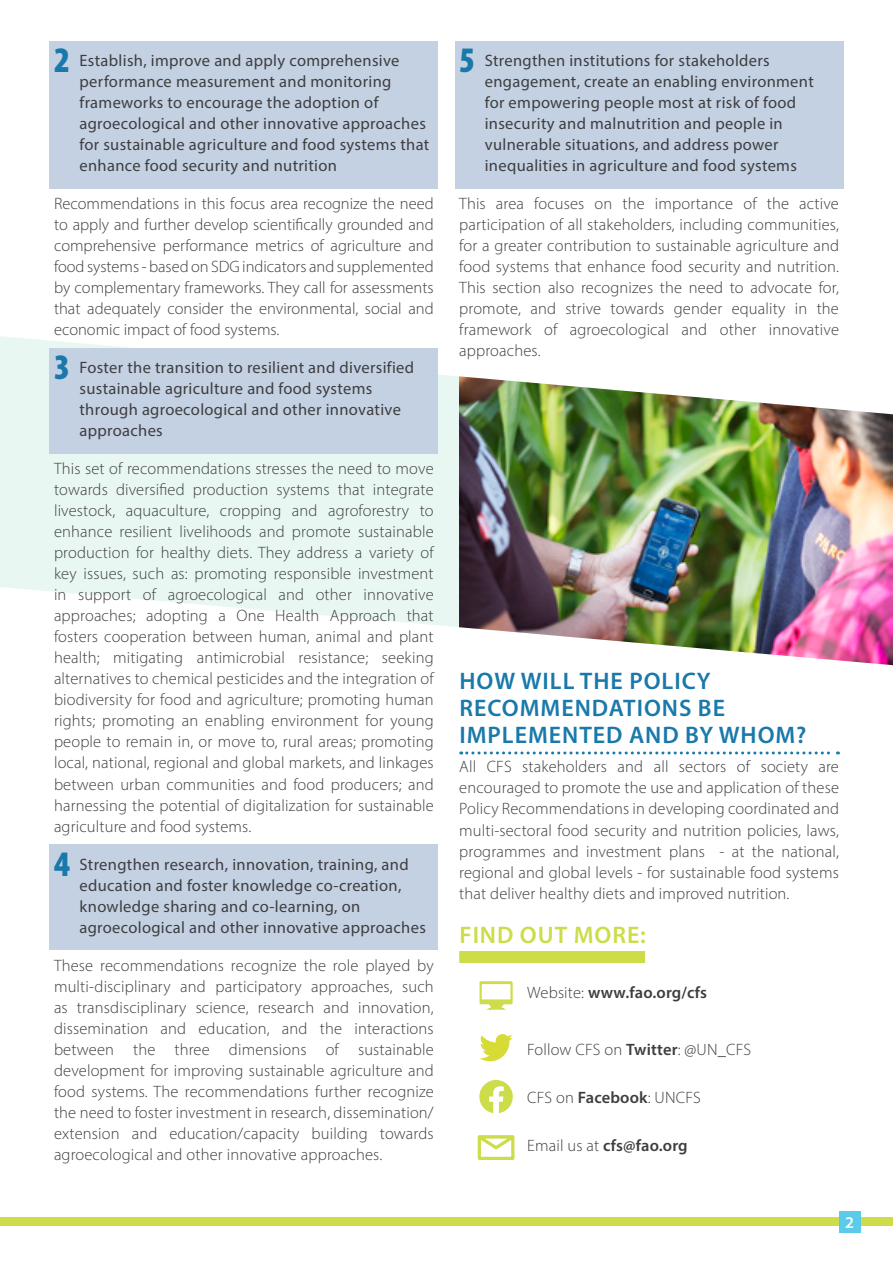
<style>
.page{position:relative;width:893px;height:1263px;background:#fff}
.page>*{position:absolute;margin:0;border:0;box-sizing:border-box;transform-origin:0 0}
.t1{font:600 24px/27px "Myriad Pro";letter-spacing:.04em;color:#1979aa}
.t2{font:600 24px "Myriad Pro";letter-spacing:.04em;color:#cddc49}
.Info{font:300 16.5px/21px "Myriad Pro";letter-spacing:.01em;color:#3e3e3f;text-align:justify}
.t3{font:16.5px/21px "Myriad Pro";letter-spacing:.02em;color:#3e3e3f}
.Info-2{font:600 16.5px "Myriad Pro";letter-spacing:.01em;color:#3e3e3f}
.t4{font:600 16.5px "Myriad Pro";color:#fff}
.s1{font-weight:900;font-stretch:condensed;font-size:36px;color:#1979aa}
.s2{font-weight:300}
.s3{font-weight:600}
</style>
<div class="page">
<div style="left:0;top:1217px;width:893px;height:9px;background:#cddc49"></div>
<div style="left:839px;top:1211px;width:21px;height:21px;background:#5acbe9"></div>
<img style="left:459px;top:414px;width:434px;height:213px">
<svg style="left:459px;top:627px;width:434px;height:128px"></svg>
<svg style="left:0;top:336px;width:459px;height:291px;fill:#e9f7f2"></svg>
<svg style="left:452px;top:99px;width:437px;height:315px"></svg>
<div style="left:50px;top:41px;width:388px;height:147px;background:#c4d1e3"></div>
<div style="left:50px;top:348px;width:388px;height:105px;background:#c4d1e3"></div>
<div style="left:50px;top:844px;width:388px;height:105px;background:#c4d1e3"></div>
<div style="left:455px;top:41px;width:388px;height:147px;background:#c4d1e3"></div>
<svg style="left:461px;top:751px;width:377px;height:3px"></svg>
<div style="left:459px;top:951px;width:186px;height:12px;background:#cddc49"></div>
<svg style="left:479px;top:981px;width:34px;height:29px"></svg>
<svg style="left:479px;top:1080px;width:34px;height:33px"></svg>
<svg style="left:479px;top:1034px;width:34px;height:27px"></svg>
<div style="left:478px;top:1135px;width:36px;height:25px;border:3px solid #cddc49"></div>
<svg style="left:478px;top:1135px;width:36px;height:17px"></svg>
<p class="t3" style="left:80px;top:50px;width:351px;text-indent:-26px"><span class="s1">2</span> Establish, improve and apply comprehensive performance measurement and monitoring frameworks to encourage the adoption of agroecological and other innovative approaches for sustainable agriculture and food systems that enhance food security and nutrition</p>
<p class="Info" style="left:54px;top:193px;width:381px">Recommendations in this focus area recognize the need to apply and further develop scientifically grounded and comprehensive performance metrics of agriculture and food systems - based on SDG indicators and supplemented by complementary frameworks. They call for assessments that adequately consider the environmental, social and economic impact of food systems.</p>
<p class="t3" style="left:80px;top:357px;width:336px;text-indent:-26px"><span class="s1">3</span> Foster the transition to resilient and diversified sustainable agriculture and food systems through agroecological and other innovative approaches</p>
<p class="Info" style="left:54px;top:458px;width:381px">This set of recommendations stresses the need to move towards diversified production systems that integrate livestock, aquaculture, cropping and agroforestry to enhance resilient livelihoods and promote sustainable production for healthy diets. They address a variety of key issues, such as: promoting responsible investment in support of agroecological and other innovative approaches; adopting a One Health Approach that fosters cooperation between human, animal and plant health; mitigating antimicrobial resistance; seeking alternatives to chemical pesticides and the integration of biodiversity for food and agriculture; promoting human rights; promoting an enabling environment for young people to remain in, or move to, rural areas; promoting local, national, regional and global markets, and linkages between urban communities and food producers; and harnessing the potential of digitalization for sustainable agriculture and food systems.</p>
<p class="t3" style="left:80px;top:853px;width:348px;text-indent:-26px"><span class="s1">4</span> Strengthen research, innovation, training, and education and foster knowledge co-creation, knowledge sharing and co-learning, on agroecological and other innovative approaches</p>
<p class="Info" style="left:54px;top:954px;width:381px">These recommendations recognize the role played by multi-disciplinary and participatory approaches, such as transdisciplinary science, research and innovation, dissemination and education, and the interactions between the three dimensions of sustainable development for improving sustainable agriculture and food systems. The recommendations further recognize the need to foster investment in research, dissemination/ extension and education/capacity building towards agroecological and other innovative approaches.</p>
<p class="t3" style="left:485px;top:50px;width:331px;text-indent:-26px"><span class="s1">5</span> Strengthen institutions for stakeholders engagement, create an enabling environment for empowering people most at risk of food insecurity and malnutrition and people in vulnerable situations, and address power inequalities in agriculture and food systems</p>
<p class="Info" style="left:459px;top:193px;width:381px">This area focuses on the importance of the active participation of all stakeholders, including communities, for a greater contribution to sustainable agriculture and food systems that enhance food security and nutrition.<br>This section also recognizes the need to advocate for, promote, and strive towards gender equality in the framework of agroecological and other innovative approaches.</p>
<h1 class="t1" style="left:459px;top:667px;width:348px">HOW WILL THE POLICY<br>RECOMMENDATIONS BE<br>IMPLEMENTED AND BY WHOM?</h1>
<p class="Info" style="left:459px;top:756px;width:381px">All CFS stakeholders and all sectors of society are encouraged to promote the use and application of these Policy Recommendations in developing coordinated and multi-sectoral food security and nutrition policies, laws, programmes and investment plans - at the national, regional and global levels - for sustainable food systems that deliver healthy diets and improved nutrition.</p>
<h2 class="t2" style="left:459px;top:919px;width:188px">FIND OUT MORE:</h2>
<p class="Info-2" style="left:527px;top:982px;width:181px"><span class="s2">Website:</span> www.fao.org/cfs</p>
<p class="Info" style="left:527px;top:1039px;width:225px">Follow CFS on <span class="s3">Twitter</span>: @UN_CFS</p>
<p class="Info" style="left:527px;top:1087px;width:175px">CFS on <span class="s3">Facebook</span>: UNCFS</p>
<p class="Info-2" style="left:527px;top:1135px;width:162px"><span class="s2">Email us at</span> cfs@fao.org</p>
<p class="t4" style="left:845px;top:1212px;width:10px">2</p>
</div>
